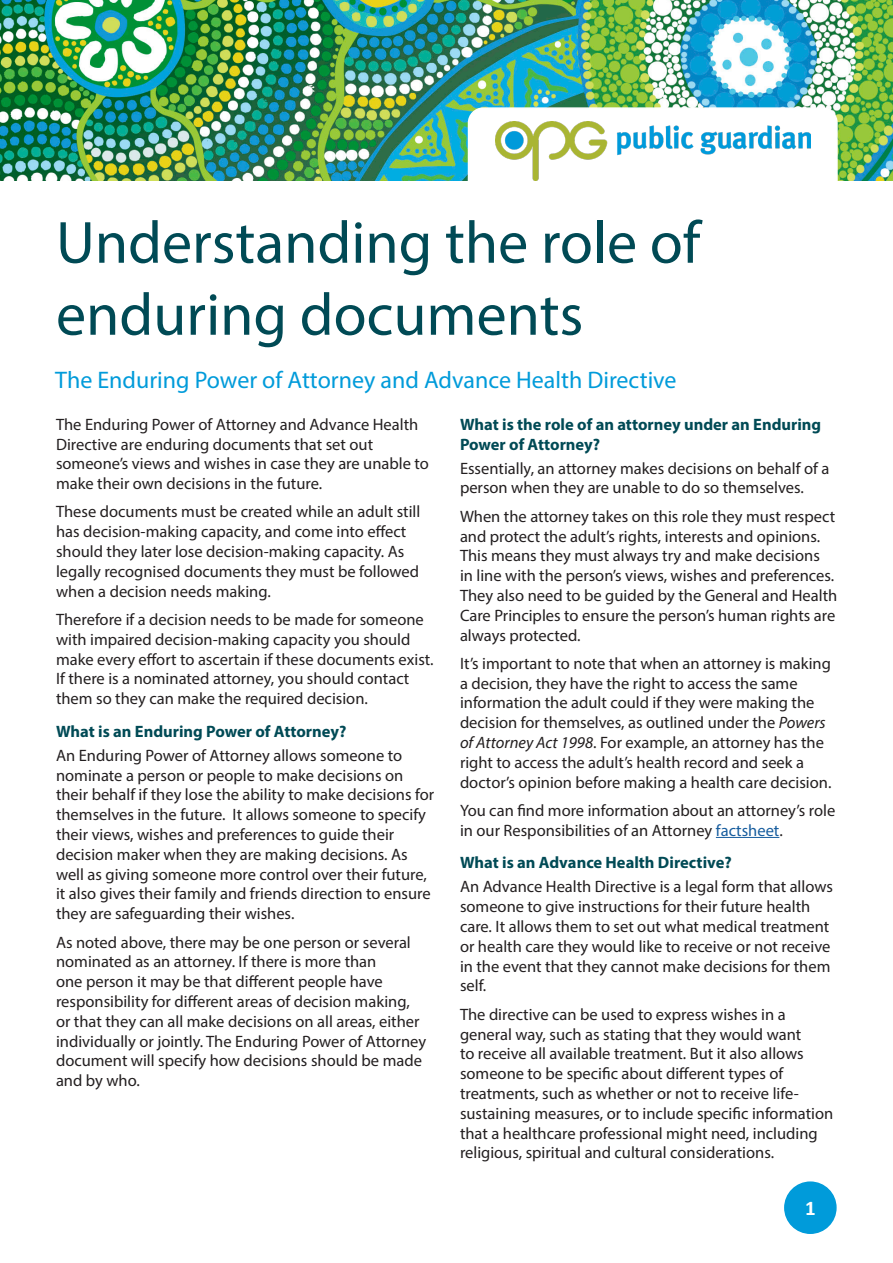
<style>
.page{position:relative;width:893px;height:1263px;background:#fff}
.page>*{position:absolute;margin:0;border:0;box-sizing:border-box;transform-origin:0 0}
.t1{font:60px/72px "Myriad Pro";color:#004a55}
.t2{font:24px "Myriad Pro";color:#009bda}
.t3{font:700 21px "Calibri";color:#fff}
.Body_copy{font:16.5px/19.8px "Myriad Pro";color:#231f20}
.Heading_2_-_navy_bol{font:700 16.5px/19.8px "Myriad Pro";color:#004a55}
.s1{font-style:italic}
.s2{color:#175d9e}
</style>
<div class="page">
<img style="left:0;top:0;width:893px;height:181px">
<div style="left:468px;top:108px;width:369px;height:90px;background:#fff;border-radius:15px"></div>
<div style="left:468px;top:107px;width:370px;height:92px;border:2px solid #fff;border-radius:15px"></div>
<img style="left:495px;top:121px;width:315px;height:60px">
<div style="left:785px;top:1182px;width:51px;height:51px;background:#009bda;border-radius:50%"></div>
<div style="left:784px;top:1181px;width:53px;height:53px;border:2px solid #009bda;border-radius:50%"></div>
<hr style="left:716px;top:837px;width:63px;height:1px;background:#175d9e">
<p class="t1" style="left:56px;top:206px;width:646px">Understanding the role of enduring documents</p>
<p class="t2" style="left:55px;top:365px;width:623px">The Enduring Power of Attorney and Advance Health Directive</p>
<p class="Body_copy" style="left:56px;top:414px;width:374px">The Enduring Power of Attorney and Advance Health Directive are enduring documents that set out someone’s views and wishes in case they are unable to make their own decisions in the future.</p>
<p class="Body_copy" style="left:56px;top:502px;width:366px">These documents must be created while an adult still has decision-making capacity, and come into effect should they later lose decision-making capacity. As legally recognised documents they must be followed when a decision needs making.</p>
<p class="Body_copy" style="left:56px;top:609px;width:379px">Therefore if a decision needs to be made for someone with impaired decision-making capacity you should make every effort to ascertain if these documents exist.<br>If there is a nominated attorney, you should contact them so they can make the required decision.</p>
<p class="Heading_2_-_navy_bol" style="left:56px;top:721px;width:292px">What is an Enduring Power of Attorney?</p>
<p class="Body_copy" style="left:56px;top:745px;width:380px">An Enduring Power of Attorney allows someone to nominate a person or people to make decisions on their behalf if they lose the ability to make decisions for themselves in the future. It allows someone to specify their views, wishes and preferences to guide their decision maker when they are making decisions. As well as giving someone more control over their future, it also gives their family and friends direction to ensure they are safeguarding their wishes.</p>
<p class="Body_copy" style="left:56px;top:932px;width:372px">As noted above, there may be one person or several nominated as an attorney. If there is more than<br>one person it may be that different people have responsibility for different areas of decision making, or that they can all make decisions on all areas, either individually or jointly. The Enduring Power of Attorney document will specify how decisions should be made and by who.</p>
<p class="Heading_2_-_navy_bol" style="left:460px;top:414px;width:363px">What is the role of an attorney under an Enduring<br>Power of Attorney?</p>
<p class="Body_copy" style="left:460px;top:458px;width:371px">Essentially, an attorney makes decisions on behalf of a person when they are unable to do so themselves.</p>
<p class="Body_copy" style="left:460px;top:506px;width:379px">When the attorney takes on this role they must respect and protect the adult’s rights, interests and opinions.<br>This means they must always try and make decisions<br>in line with the person’s views, wishes and preferences.<br>They also need to be guided by the General and Health Care Principles to ensure the person’s human rights are always protected.</p>
<p class="Body_copy" style="left:460px;top:653px;width:373px">It’s important to note that when an attorney is making a decision, they have the right to access the same information the adult could if they were making the decision for themselves, as outlined under the <span class="s1">Powers of Attorney Act 1998</span>. For example, an attorney has the right to access the adult’s health record and seek a doctor’s opinion before making a health care decision.</p>
<p class="Body_copy" style="left:460px;top:800px;width:377px">You can find more information about an attorney’s role in our Responsibilities of an Attorney <span class="s2">factsheet</span>.</p>
<p class="Heading_2_-_navy_bol" style="left:460px;top:852px;width:273px">What is an Advance Health Directive?</p>
<p class="Body_copy" style="left:460px;top:877px;width:374px">An Advance Health Directive is a legal form that allows someone to give instructions for their future health care. It allows them to set out what medical treatment or health care they would like to receive or not receive in the event that they cannot make decisions for them self.</p>
<p class="Body_copy" style="left:460px;top:1004px;width:375px">The directive can be used to express wishes in a general way, such as stating that they would want<br>to receive all available treatment. But it also allows someone to be specific about different types of treatments, such as whether or not to receive life&shy;sustaining measures, or to include specific information that a healthcare professional might need, including religious, spiritual and cultural considerations.</p>
<p class="t3" style="left:805px;top:1193px;width:12px">1</p>
</div>
